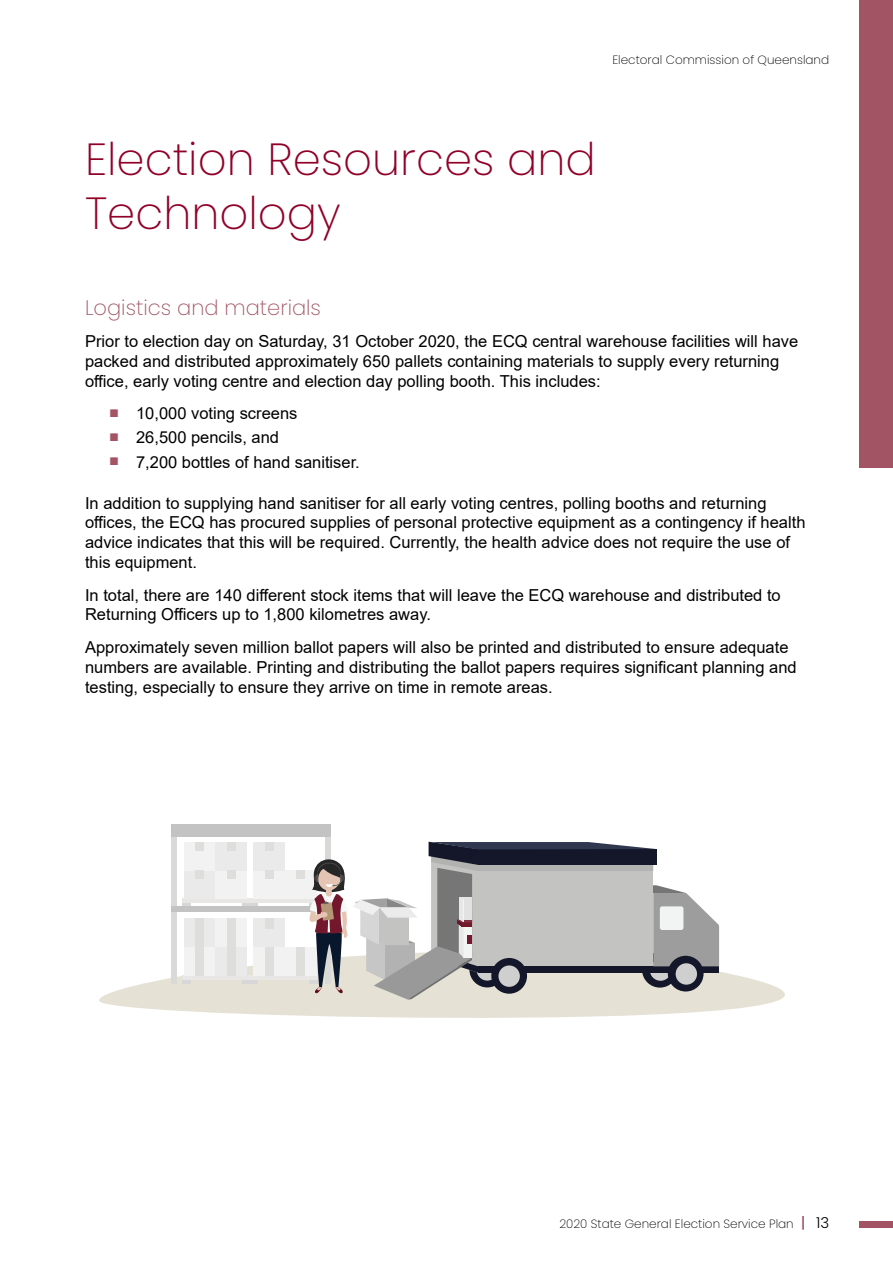
<style>
.page{position:relative;width:893px;height:1263px;background:#fff}
.page>*{position:absolute;margin:0;border:0;box-sizing:border-box;transform-origin:0 0}
.t1{font:200 45px/54px "Poppins";color:#910028}
.t2{font:200 21px "Poppins";color:#a35565}
.t3{font:16.5px/19.8px "Arial";color:#000}
.t4{font:200 12px "Poppins";color:#000}
.s1{font-weight:500;font-size:15px;color:#a35565}
.s2{font-weight:300;font-size:15px}
</style>
<div class="page">
<div style="left:859px;top:1221px;width:34px;height:7px;background:#a25465"></div>
<div style="left:859px;top:0;width:34px;height:468px;background:#a25465"></div>
<svg style="left:99px;top:918px;width:686px;height:100px;fill:#e5e2d5"></svg>
<div style="left:182px;top:898px;width:82px;height:5px;background:#e8e7e6"></div>
<div style="left:182px;top:975px;width:82px;height:5px;background:#e8e7e6"></div>
<div style="left:236px;top:898px;width:82px;height:5px;background:#e8e7e6"></div>
<div style="left:236px;top:975px;width:82px;height:5px;background:#e8e7e6"></div>
<svg style="left:182px;top:903px;width:8px;height:3px"></svg>
<svg style="left:182px;top:980px;width:8px;height:3px"></svg>
<svg style="left:242px;top:903px;width:16px;height:3px"></svg>
<svg style="left:242px;top:980px;width:16px;height:3px"></svg>
<div style="left:184px;top:870px;width:31px;height:28px;background:#ebeaea"></div>
<div style="left:184px;top:947px;width:31px;height:28px;background:#f2f2f2"></div>
<div style="left:184px;top:842px;width:31px;height:28px;background:#f2f2f2"></div>
<div style="left:184px;top:919px;width:31px;height:28px;background:#ebeaea"></div>
<div style="left:254px;top:870px;width:31px;height:28px;background:#f2f2f2"></div>
<div style="left:254px;top:947px;width:31px;height:28px;background:#f2f2f2"></div>
<div style="left:254px;top:842px;width:31px;height:28px;background:#ebeaea"></div>
<div style="left:254px;top:919px;width:31px;height:28px;background:#ebeaea"></div>
<div style="left:215px;top:870px;width:32px;height:28px;background:#f2f2f2"></div>
<div style="left:215px;top:947px;width:32px;height:28px;background:#ebeaea"></div>
<div style="left:215px;top:842px;width:32px;height:28px;background:#ebeaea"></div>
<div style="left:215px;top:919px;width:32px;height:28px;background:#f2f2f2"></div>
<div style="left:285px;top:870px;width:31px;height:28px;background:#f2f2f2"></div>
<div style="left:285px;top:947px;width:31px;height:28px;background:#f2f2f2"></div>
<div style="left:196px;top:947px;width:8px;height:28px;background:#dededd"></div>
<div style="left:196px;top:842px;width:8px;height:9px;background:#dededd"></div>
<div style="left:196px;top:870px;width:8px;height:9px;background:#dededd"></div>
<div style="left:196px;top:919px;width:8px;height:28px;background:#dededd"></div>
<div style="left:265px;top:870px;width:8px;height:9px;background:#dededd"></div>
<div style="left:265px;top:947px;width:8px;height:28px;background:#dededd"></div>
<div style="left:265px;top:919px;width:8px;height:10px;background:#dededd"></div>
<div style="left:227px;top:947px;width:8px;height:28px;background:#dededd"></div>
<div style="left:227px;top:842px;width:8px;height:9px;background:#dededd"></div>
<div style="left:265px;top:842px;width:8px;height:9px;background:#dededd"></div>
<div style="left:227px;top:870px;width:8px;height:9px;background:#dededd"></div>
<div style="left:227px;top:919px;width:8px;height:28px;background:#dededd"></div>
<div style="left:296px;top:870px;width:8px;height:9px;background:#dededd"></div>
<div style="left:296px;top:947px;width:8px;height:28px;background:#dededd"></div>
<div style="left:171px;top:824px;width:6px;height:159px;background:#d9d9d8"></div>
<svg style="left:325px;top:836px;width:6px;height:6px"></svg>
<div style="left:171px;top:906px;width:160px;height:6px;background:#c4c3c3"></div>
<div style="left:171px;top:824px;width:160px;height:12px;background:#c4c3c3"></div>
<svg style="left:309px;top:842px;width:411px;height:158px"></svg>
<p class="t4" style="left:612px;top:53px;width:218px">Electoral Commission of Queensland</p>
<h1 class="t1" style="left:85px;top:132px;width:512px">Election Resources and<br>Technology</h1>
<p class="t2" style="left:85px;top:295px;width:238px">Logistics and materials</p>
<p class="t3" style="left:85px;top:331px;width:715px">Prior to election day on Saturday, 31 October 2020, the ECQ central warehouse facilities will have packed and distributed approximately 650 pallets containing materials to supply every returning office, early voting centre and election day polling booth. This includes:</p>
<p class="t3" style="left:109px;top:404px;width:190px"><sup>■</sup> 10,000 voting screens</p>
<p class="t3" style="left:109px;top:428px;width:172px"><sup>■</sup> 26,500 pencils, and</p>
<p class="t3" style="left:109px;top:452px;width:252px"><sup>■</sup> 7,200 bottles of hand sanitiser.</p>
<p class="t3" style="left:85px;top:493px;width:722px">In addition to supplying hand sanitiser for all early voting centres, polling booths and returning offices, the ECQ has procured supplies of personal protective equipment as a contingency if health advice indicates that this will be required. Currently, the health advice does not require the use of this equipment.</p>
<p class="t3" style="left:85px;top:585px;width:697px">In total, there are 140 different stock items that will leave the ECQ warehouse and distributed to<br>Returning Officers up to 1,800 kilometres away.</p>
<p class="t3" style="left:85px;top:637px;width:713px">Approximately seven million ballot papers will also be printed and distributed to ensure adequate numbers are available. Printing and distributing the ballot papers requires significant planning and testing, especially to ensure they arrive on time in remote areas.</p>
<p class="t4" style="left:559px;top:1216px;width:271px">2020 State General Election Service Plan <span class="s1">|</span> <span class="s2">13</span></p>
</div>
